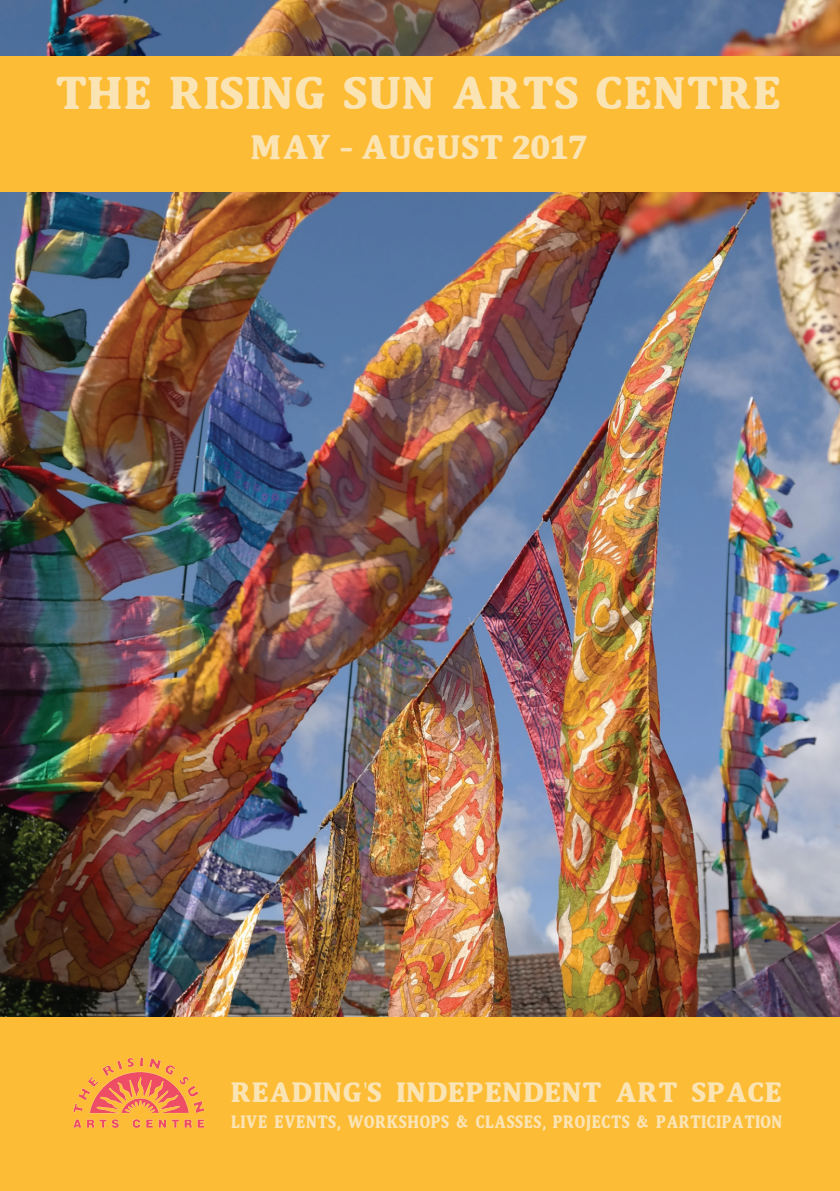
<style>
.page{position:relative;width:840px;height:1191px;background:#fff}
.page>*{position:absolute;margin:0;border:0;box-sizing:border-box;transform-origin:0 0}
.t1{font:46px "Wear";color:#fbe4b4}
.t2{font:34px "Wear";color:#fbe4b4}
.t3{font:28px "Wear";color:#fbe4b4}
.t4{font:18px "Wear";letter-spacing:.01em;color:#fbe4b4;scale:.85 1}
.s1{font-family:"Minion Pro"}
</style>
<div class="page">
<img style="left:0;top:0;width:839px;height:1017px">
<div style="left:0;top:57px;width:839px;height:135px;background:#fdbc35"></div>
<div style="left:0;top:1017px;width:839px;height:174px;background:#fdbc35"></div>
<img style="left:73px;top:1057px;width:132px;height:72px">
<h1 class="t1" style="left:57px;top:74px;width:727px">THE RISING SUN ARTS CENTRE</h1>
<h2 class="t2" style="left:251px;top:133px;width:338px">MAY - AUGUST 2017</h2>
<h3 class="t3" style="left:231px;top:1080px;width:553px">READING<span class="s1">'</span>’S INDEPENDENT ART SPACE</h3>
<p class="t4" style="left:231px;top:1114px;width:650px">LIVE EVENTS, WORKSHOPS &amp; CLASSES, PROJECTS &amp; PARTICIPATION</p>
</div>
